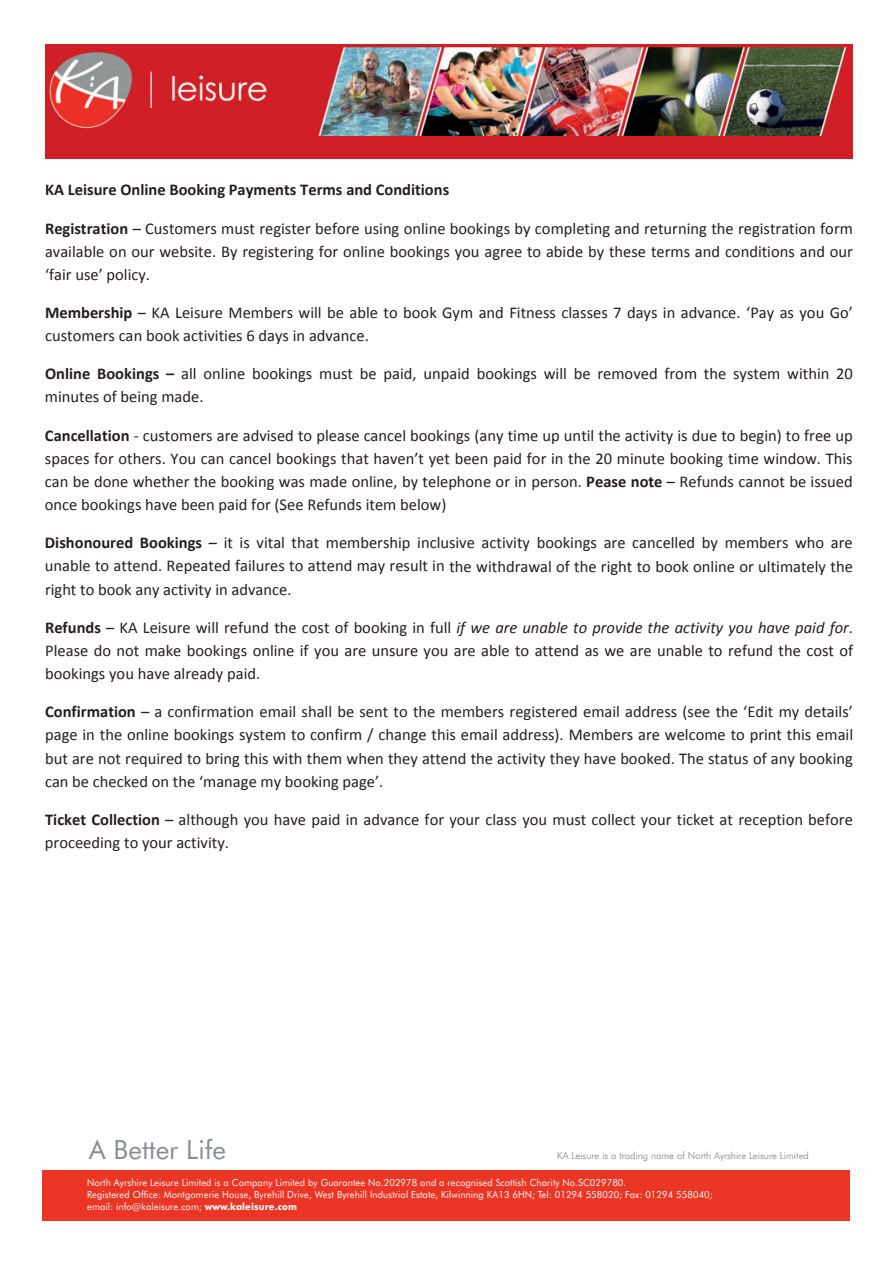
<style>
.page{position:relative;width:893px;height:1263px;background:#fff}
.page>*{position:absolute;margin:0;border:0;box-sizing:border-box;transform-origin:0 0}
.t1{font:26.4px "Futura BT";color:#8a8c8f}
.t2{font:16.5px/23.1px "Calibri";color:#231f20;text-align:justify}
.t3{font:700 16.5px "Calibri";color:#231f20}
.t4{font:9.9px/12px "Futura BT";letter-spacing:.01em;color:#fff;scale:.95 1}
.t5{font:300 9.9px "Futura BT";color:#808285}
.s1{font-weight:700}
.s2{font-style:italic}
</style>
<div class="page">
<img style="left:45px;top:45px;width:808px;height:114px">
<div style="left:43px;top:1170px;width:807px;height:50px;background:#eb3525"></div>
<p class="t3" style="left:45px;top:179px;width:406px">KA Leisure Online Booking Payments Terms and Conditions</p>
<p class="t2" style="left:45px;top:217px;width:809px"><span class="s1">Registration</span> – Customers must register before using online bookings by completing and returning the registration form available on our website. By registering for online bookings you agree to abide by these terms and conditions and our ‘fair use’ policy.</p>
<p class="t2" style="left:45px;top:301px;width:809px"><span class="s1">Membership</span> – KA Leisure Members will be able to book Gym and Fitness classes 7 days in advance. ‘Pay as you Go’ customers can book activities 6 days in advance.</p>
<p class="t2" style="left:45px;top:362px;width:809px"><span class="s1">Online Bookings –</span> all online bookings must be paid, unpaid bookings will be removed from the system within 20 minutes of being made.</p>
<p class="t2" style="left:45px;top:424px;width:809px"><span class="s1">Cancellation</span> ‐ customers are advised to please cancel bookings (any time up until the activity is due to begin) to free up spaces for others. You can cancel bookings that haven’t yet been paid for in the 20 minute booking time window. This can be done whether the booking was made online, by telephone or in person. <span class="s1">Pease note</span> – Refunds cannot be issued once bookings have been paid for (See Refunds item below)</p>
<p class="t2" style="left:45px;top:531px;width:810px"><span class="s1">Dishonoured Bookings</span> – it is vital that membership inclusive activity bookings are cancelled by members who are unable to attend. Repeated failures to attend may result in the withdrawal of the right to book online or ultimately the right to book any activity in advance.</p>
<p class="t2" style="left:45px;top:616px;width:810px"><span class="s1">Refunds</span> – KA Leisure will refund the cost of booking in full <span class="s2">if we are unable to provide the activity you have paid for</span>.<br>Please do not make bookings online if you are unsure you are able to attend as we are unable to refund the cost of bookings you have already paid.</p>
<p class="t2" style="left:45px;top:700px;width:810px"><span class="s1">Confirmation</span> – a confirmation email shall be sent to the members registered email address (see the ‘Edit my details’ page in the online bookings system to confirm / change this email address). Members are welcome to print this email but are not required to bring this with them when they attend the activity they have booked. The status of any booking can be checked on the ‘manage my booking page’.</p>
<p class="t2" style="left:45px;top:808px;width:809px"><span class="s1">Ticket Collection</span> – although you have paid in advance for your class you must collect your ticket at reception before proceeding to your activity.</p>
<h1 class="t1" style="left:89px;top:1133px;width:138px">A Better Life</h1>
<p class="t5" style="left:557px;top:1150px;width:253px">KA Leisure is a trading name of North Ayrshire Leisure Limited</p>
<p class="t4" style="left:87px;top:1176px;width:660px">North Ayrshire Leisure Limited is a Company Limited by Guarantee No.202978 and a recognised Scottish Charity No.SC029780.<br>Registered Office: Montgomerie House, Byrehill Drive, West Byrehill Industrial Estate, Kilwinning KA13 6HN; Tel: 01294 558020; Fax: 01294 558040; email: info@kaleisure.com; <span class="s1">www.kaleisure.com</span></p>
</div>
